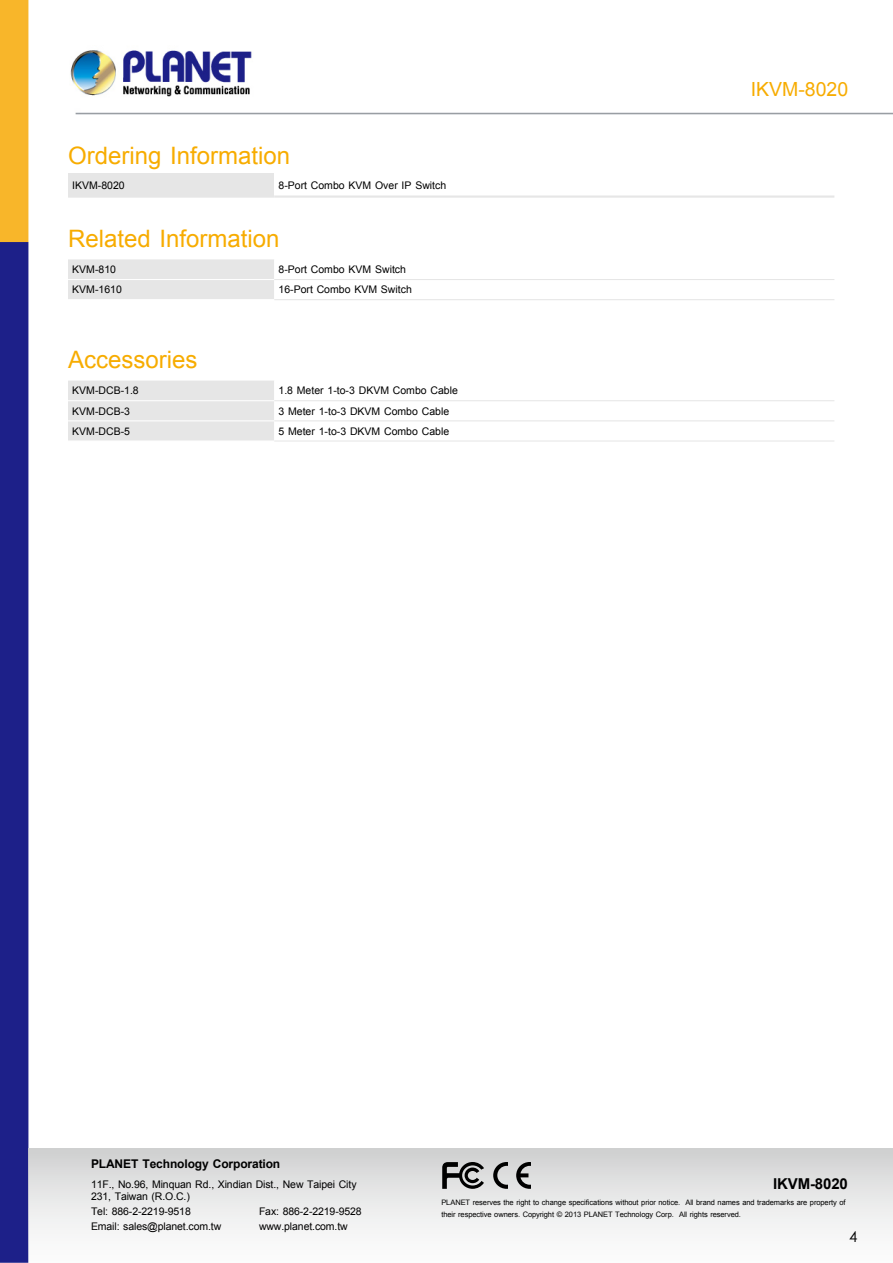
<style>
.page{position:relative;width:893px;height:1263px;background:#fff}
.page>*{position:absolute;margin:0;border:0;box-sizing:border-box;transform-origin:0 0}
.t1{font:24px "Arial";color:#f7ac00}
.t2{font:19.5px "Arial";color:#f7ac00}
.t3{font:700 15px "Arial";letter-spacing:-.01em;color:#000}
.t4{font:15px "Century Gothic";color:#000}
.t5{font:700 12px "Arial";letter-spacing:-.01em;color:#000}
.t6{font:10.5px/12px "Arial";color:#000}
.t7{font:7.5px/12px "Arial";letter-spacing:-.01em;color:#000}
</style>
<div class="page">
<img style="left:0;top:0;width:893px;height:1263px">
<div style="left:29px;top:1148px;width:864px;height:115px;background:linear-gradient(to bottom,#d2d3d3,#fff)"></div>
<svg style="left:442px;top:1162px;width:42px;height:27px"></svg>
<svg style="left:493px;top:1162px;width:15px;height:27px"></svg>
<svg style="left:516px;top:1162px;width:15px;height:27px"></svg>
<div style="left:68px;top:173px;width:206px;height:24px;background:#e6e6e6"></div>
<div style="left:274px;top:173px;width:560px;height:24px;background:#fff"></div>
<hr style="left:68px;top:195px;width:206px;height:3px;background:#e6e6e6">
<hr style="left:274px;top:195px;width:560px;height:3px;background:#e6e6e6">
<svg style="left:68px;top:259px;width:766px;height:40px"></svg>
<hr style="left:68px;top:279px;width:206px;height:1px;background:#fff">
<hr style="left:68px;top:299px;width:206px;height:1px;background:#fff">
<hr style="left:274px;top:279px;width:560px;height:1px;background:#e6e6e6">
<hr style="left:274px;top:299px;width:560px;height:1px;background:#e6e6e6">
<svg style="left:68px;top:381px;width:766px;height:59px"></svg>
<hr style="left:68px;top:400px;width:206px;height:1px;background:#fff">
<hr style="left:68px;top:420px;width:206px;height:1px;background:#fff">
<hr style="left:68px;top:440px;width:206px;height:1px;background:#fff">
<hr style="left:274px;top:400px;width:560px;height:1px;background:#e6e6e6">
<hr style="left:274px;top:420px;width:560px;height:1px;background:#e6e6e6">
<hr style="left:274px;top:440px;width:560px;height:1px;background:#e6e6e6">
<h1 class="t1" style="left:68px;top:140px;width:224px">Ordering Information</h1>
<p class="t6" style="left:72px;top:179px;width:54px">IKVM-8020</p>
<p class="t6" style="left:278px;top:179px;width:169px">8-Port Combo KVM Over IP Switch</p>
<h1 class="t1" style="left:68px;top:223px;width:213px">Related Information</h1>
<p class="t6" style="left:72px;top:263px;width:45px">KVM-810</p>
<p class="t6" style="left:278px;top:263px;width:129px">8-Port Combo KVM Switch</p>
<p class="t6" style="left:72px;top:284px;width:51px">KVM-1610</p>
<p class="t6" style="left:278px;top:284px;width:135px">16-Port Combo KVM Switch</p>
<h1 class="t1" style="left:68px;top:344px;width:131px">Accessories</h1>
<p class="t6" style="left:72px;top:385px;width:68px">KVM-DCB-1.8</p>
<p class="t6" style="left:278px;top:385px;width:181px">1.8 Meter 1-to-3 DKVM Combo Cable</p>
<p class="t6" style="left:72px;top:405px;width:59px">KVM-DCB-3</p>
<p class="t6" style="left:278px;top:405px;width:172px">3 Meter 1-to-3 DKVM Combo Cable</p>
<p class="t6" style="left:72px;top:425px;width:59px">KVM-DCB-5</p>
<p class="t6" style="left:278px;top:425px;width:172px">5 Meter 1-to-3 DKVM Combo Cable</p>
<p class="t5" style="left:91px;top:1156px;width:191px">PLANET Technology Corporation</p>
<h2 class="t2" style="left:751px;top:77px;width:99px">IKVM-8020</h2>
<p class="t6" style="left:91px;top:1178px;width:267px">11F., No.96, Minquan Rd., Xindian Dist., New Taipei City<br>231, Taiwan (R.O.C.)</p>
<p class="t6" style="left:91px;top:1205px;width:101px">Tel: 886-2-2219-9518</p>
<p class="t6" style="left:259px;top:1205px;width:104px">Fax: 886-2-2219-9528</p>
<p class="t6" style="left:91px;top:1220px;width:132px">Email: sales@planet.com.tw</p>
<p class="t6" style="left:259px;top:1220px;width:90px">www.planet.com.tw</p>
<h3 class="t3" style="left:773px;top:1173px;width:76px">IKVM-8020</h3>
<p class="t7" style="left:441px;top:1196px;width:406px">PLANET reserves the right to change specifications without prior notice. All brand names and trademarks are property of their respective owners. Copyright © 2013 PLANET Technology Corp. All rights reserved.</p>
<h3 class="t4" style="left:849px;top:1227px;width:10px">4</h3>
</div>
